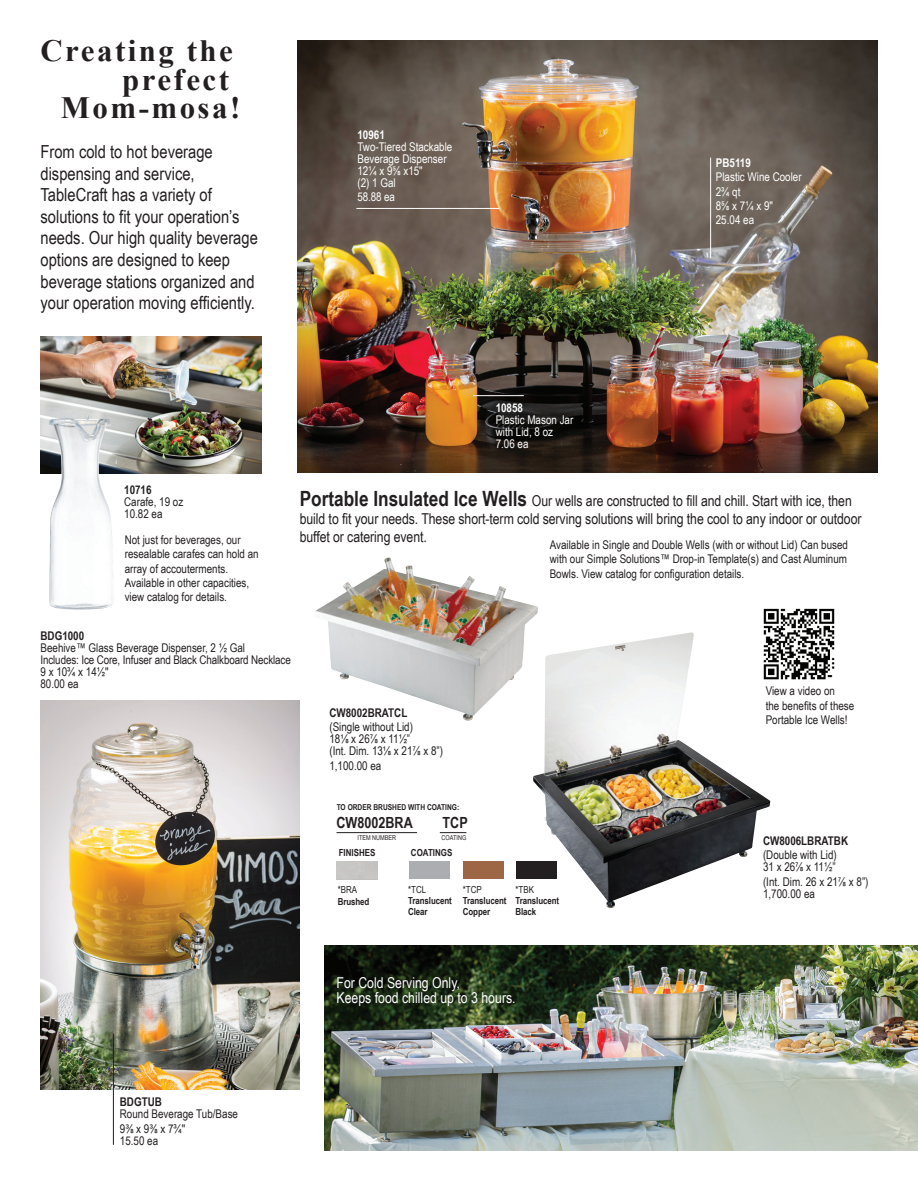
<style>
.page{position:relative;width:918px;height:1188px;background:#fff}
.page>*{position:absolute;margin:0;border:0;box-sizing:border-box;transform-origin:0 0}
.t1{font:700 30.9px "Times New Roman";letter-spacing:.08em;color:#231f20}
.t2{font:18px/21.6px "Arial Narrow";color:#231f20}
.t3{font:700 15.3px "Arial Narrow";color:#231f20}
.t4{font:15px/18px "Arial Narrow";letter-spacing:-.005em;color:#231f20}
.t5{font:15px/14.4px "Arial Narrow";color:#fff}
.t6{font:12px/14.4px "Arial Narrow";color:#231f20}
.t7{font:12px/12px "Arial Narrow";color:#fff}
.t8{font:700 12px "Arial Narrow";color:#231f20}
.t9{font:700 12px "Arial Narrow";color:#fff}
.t10{font:700 9.75px/11.2px "Arial Narrow";letter-spacing:-.01em;color:#231f20}
.t11{font:9.75px "Arial Narrow";color:#231f20}
.t12{font:700 8.1px "Arial Narrow";color:#231f20}
.t13{font:6.75px "Arial Narrow";color:#231f20}
.s1{font-weight:700;font-size:21px}
</style>
<div class="page">
<img style="left:297px;top:40px;width:581px;height:433px">
<img style="left:40px;top:337px;width:221px;height:136px">
<img style="left:40px;top:700px;width:260px;height:389px">
<hr style="left:356px;top:208px;width:144px;height:1px;background:#fff">
<hr style="left:710px;top:158px;width:1px;height:100px;background:#fff">
<hr style="left:473px;top:395px;width:51px;height:1px;background:#fff">
<hr style="left:113px;top:1034px;width:1px;height:111px;background:#231f20">
<img style="left:49px;top:415px;width:68px;height:195px">
<img style="left:763px;top:608px;width:72px;height:72px">
<img style="left:315px;top:558px;width:223px;height:163px">
<img style="left:533px;top:632px;width:237px;height:276px">
<hr style="left:337px;top:832px;width:80px;height:1px;background:#231f20">
<svg style="left:440px;top:832px;width:26px;height:1px"></svg>
<div style="left:409px;top:861px;width:40px;height:18px;background:#acadb1"></div>
<div style="left:463px;top:861px;width:41px;height:18px;background:#9d6745"></div>
<div style="left:516px;top:861px;width:41px;height:18px;background:#231f20"></div>
<img style="left:324px;top:945px;width:594px;height:205px">
<h1 class="t1" style="left:40px;top:29px;width:194px">Creating the</h1>
<h1 class="t1" style="left:122px;top:57px;width:108px">prefect</h1>
<h1 class="t1" style="left:61px;top:86px;width:181px">Mom-mosa!</h1>
<p class="t2" style="left:40px;top:140px;width:219px">From cold to hot beverage dispensing and service,<br>TableCraft has a variety of solutions to fit your operation’s needs. Our high quality beverage options are designed to keep beverage stations organized and your operation moving efficiently.</p>
<p class="t9" style="left:357px;top:126px;width:29px">10961</p>
<p class="t7" style="left:357px;top:140px;width:96px">Two-Tiered Stackable<br>Beverage Dispenser<br>12¼ x 9⅝ x15"<br>(2) 1 Gal</p>
<p class="t7" style="left:357px;top:191px;width:39px">58.88 ea</p>
<p class="t9" style="left:716px;top:153px;width:37px">PB5119</p>
<p class="t7" style="left:716px;top:169px;width:87px;line-height:14.4px">Plastic Wine Cooler<br>2¾ qt<br>8⅝ x 7¼ x 9"<br>25.04 ea</p>
<p class="t9" style="left:496px;top:399px;width:29px">10858</p>
<p class="t7" style="left:496px;top:414px;width:79px">Plastic Mason Jar with Lid, 8 oz<br>7.06 ea</p>
<p class="t8" style="left:124px;top:481px;width:29px">10716</p>
<p class="t6" style="left:124px;top:495px;width:61px;line-height:12px">Carafe, 19 oz<br>10.82 ea</p>
<p class="t6" style="left:125px;top:532px;width:136px">Not just for beverages, our resealable carafes can hold an array of accouterments.<br>Available in other capacities, view catalog for details.</p>
<p class="t4" style="left:300px;top:491px;width:563px"><span class="s1">Portable Insulated Ice Wells</span> Our wells are constructed to fill and chill. Start with ice, then build to fit your needs. These short-term cold serving solutions will bring the cool to any indoor or outdoor buffet or catering event.</p>
<p class="t6" style="left:550px;top:537px;width:300px;text-align:justify">Available in Single and Double Wells (with or without Lid) Can bused with our Simple Solutions™ Drop-in Template(s) and Cast Aluminum Bowls. View catalog for configuration details.</p>
<p class="t8" style="left:40px;top:627px;width:45px">BDG1000</p>
<p class="t6" style="left:40px;top:641px;width:252px;line-height:12px">Beehive™ Glass Beverage Dispenser, 2 ½ Gal<br>Includes: Ice Core, Infuser and Black Chalkboard Necklace<br>9 x 10¾ x 14½''<br>80.00 ea</p>
<p class="t8" style="left:329px;top:704px;width:79px">CW8002BRATCL</p>
<p class="t6" style="left:329px;top:721px;width:115px;line-height:12px">(Single without Lid)<br>18⅛ x 26⅞ x 11½”<br>(Int. Dim. 13⅛ x 21⅞ x 8”)</p>
<p class="t6" style="left:329px;top:758px;width:53px">1,100.00 ea</p>
<p class="t6" style="left:766px;top:683px;width:90px">View a video on<br>the benefits of these<br>Portable Ice Wells!</p>
<p class="t12" style="left:337px;top:801px;width:124px">TO ORDER BRUSHED WITH COATING:</p>
<p class="t3" style="left:337px;top:811px;width:78px">CW8002BRA</p>
<p class="t3" style="left:443px;top:811px;width:27px">TCP</p>
<p class="t13" style="left:358px;top:833px;width:40px">ITEM NUMBER</p>
<p class="t13" style="left:442px;top:833px;width:26px">COATING</p>
<p class="t10" style="left:339px;top:846px;width:38px">FINISHES</p>
<p class="t11" style="left:338px;top:883px;width:21px">*BRA</p>
<p class="t10" style="left:338px;top:895px;width:33px">Brushed</p>
<p class="t10" style="left:411px;top:847px;width:43px">COATINGS</p>
<p class="t11" style="left:408px;top:882px;width:20px">*TCL</p>
<p class="t10" style="left:408px;top:895px;width:45px">Translucent<br>Clear</p>
<p class="t11" style="left:463px;top:882px;width:20px">*TCP</p>
<p class="t10" style="left:463px;top:895px;width:45px">Translucent<br>Copper</p>
<p class="t11" style="left:516px;top:882px;width:20px">*TBK</p>
<p class="t10" style="left:516px;top:895px;width:45px">Translucent<br>Black</p>
<p class="t8" style="left:763px;top:832px;width:87px">CW8006LBRATBK</p>
<p class="t6" style="left:763px;top:849px;width:75px;line-height:12px">(Double with Lid)<br>31 x 26⅞ x 11½”</p>
<p class="t6" style="left:763px;top:875px;width:107px;line-height:12px">(Int. Dim. 26 x 21⅞ x 8”)<br>1,700.00 ea</p>
<p class="t5" style="left:337px;top:975px;width:181px">For Cold Serving Only,<br>Keeps food chilled up to 3 hours.</p>
<p class="t8" style="left:120px;top:1093px;width:44px">BDGTUB</p>
<p class="t6" style="left:120px;top:1106px;width:120px">Round Beverage Tub/Base<br>9⅜ x 9⅜ x 7¾''</p>
<p class="t6" style="left:120px;top:1133px;width:40px">15.50 ea</p>
</div>
